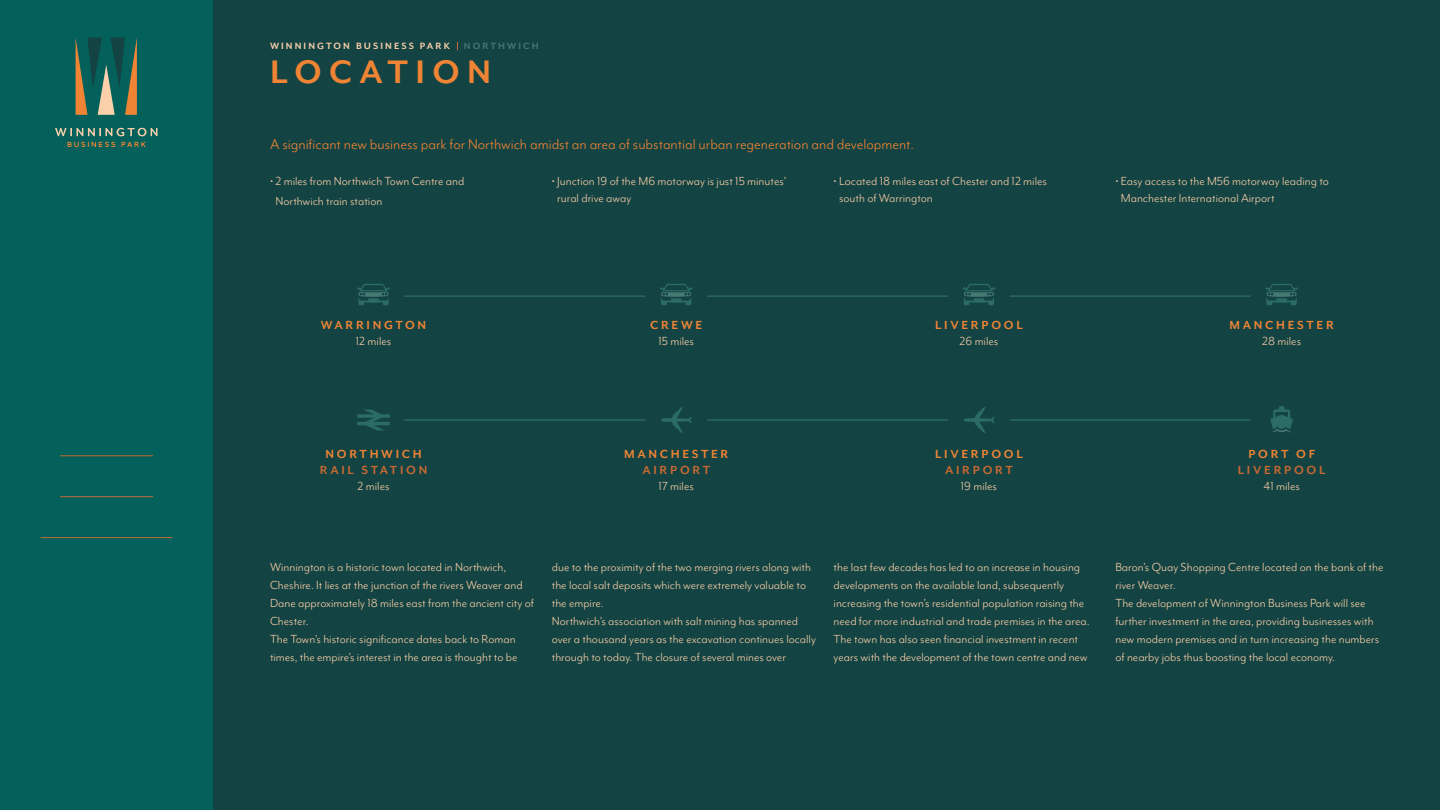
<style>
.page{position:relative;width:1440px;height:810px;background:#fff}
.page>*{position:absolute;margin:0;border:0;box-sizing:border-box;transform-origin:0 0}
.t1{font:700 37.5px "Mr Eaves Mod OT";letter-spacing:.2em;color:#f08435}
.t2{font:16.5px "Mr Eaves Mod OT";color:#f08435}
.t3{font:13.5px/18px "Mr Eaves Mod OT";color:#fbd0aa}
.t4{font:700 13.5px "Mr Eaves Mod OT";letter-spacing:.2em;color:#f08435}
.t5{font:700 13.5px "Mr Eaves Mod OT";letter-spacing:.2em;color:#c76932}
.t6{font:700 10.5px "Mr Eaves Mod OT";letter-spacing:.2em;color:#fbd0aa}
.t7{font:700 10.5px "Mr Eaves Mod OT";letter-spacing:.2em;color:#467874}
</style>
<div class="page">
<div style="left:0;top:0;width:214px;height:810px;background:#03605a"></div>
<svg style="left:76px;top:38px;width:61px;height:77px;background:#486c56"></svg>
<svg style="left:55px;top:128px;width:103px;height:8px"></svg>
<svg style="left:68px;top:142px;width:78px;height:5px"></svg>
<div style="left:214px;top:0;width:1226px;height:810px;background:#134342"></div>
<svg style="left:357px;top:284px;width:33px;height:21px"></svg>
<svg style="left:660px;top:284px;width:33px;height:21px"></svg>
<svg style="left:963px;top:284px;width:32px;height:21px"></svg>
<svg style="left:1265px;top:284px;width:33px;height:21px"></svg>
<hr style="left:404px;top:295px;width:241px;height:2px;background:#2c6c67">
<hr style="left:707px;top:295px;width:241px;height:2px;background:#2c6c67">
<hr style="left:1010px;top:295px;width:241px;height:2px;background:#2c6c67">
<svg style="left:357px;top:409px;width:33px;height:21px"></svg>
<svg style="left:661px;top:407px;width:31px;height:26px"></svg>
<svg style="left:964px;top:407px;width:31px;height:26px"></svg>
<svg style="left:1270px;top:406px;width:23px;height:26px"></svg>
<hr style="left:404px;top:419px;width:241px;height:2px;background:#2c6c67">
<hr style="left:707px;top:419px;width:241px;height:2px;background:#2c6c67">
<hr style="left:1010px;top:419px;width:241px;height:2px;background:#2c6c67">
<hr style="left:60px;top:455px;width:93px;height:1px;background:#c76932">
<hr style="left:60px;top:496px;width:93px;height:1px;background:#c76932">
<hr style="left:40px;top:537px;width:132px;height:1px;background:#c76932">
<p class="t6" style="left:270px;top:40px;width:182px">WINNINGTON BUSINESS PARK</p>
<p class="t7" style="left:464px;top:40px;width:76px">NORTHWICH</p>
<h1 class="t1" style="left:270px;top:51px;width:223px">LOCATION</h1>
<p class="t2" style="left:270px;top:135px;width:646px">A significant new business park for Northwich amidst an area of substantial urban regeneration and development.</p>
<p class="t3" style="left:275px;top:172px;width:190px;line-height:19.5px;text-indent:-5px">• 2 miles from Northwich Town Centre and<br>Northwich train station</p>
<p class="t3" style="left:557px;top:173px;width:231px;line-height:16.5px;text-indent:-5px">• Junction 19 of the M6 motorway is just 15 minutes’ rural drive away</p>
<p class="t3" style="left:839px;top:173px;width:209px;line-height:16.5px;text-indent:-5px">• Located 18 miles east of Chester and 12 miles south of Warrington</p>
<p class="t3" style="left:1121px;top:173px;width:210px;line-height:16.5px;text-indent:-5px">• Easy access to the M56 motorway leading to<br>Manchester International Airport</p>
<p class="t4" style="left:321px;top:317px;width:107px">WARRINGTON</p>
<p class="t3" style="left:356px;top:332px;width:37px">12 miles</p>
<p class="t4" style="left:325px;top:446px;width:98px">NORTHWICH</p>
<p class="t5" style="left:320px;top:462px;width:109px">RAIL STATION</p>
<p class="t3" style="left:358px;top:477px;width:33px">2 miles</p>
<p class="t4" style="left:650px;top:317px;width:54px">CREWE</p>
<p class="t3" style="left:658px;top:332px;width:37px">15 miles</p>
<p class="t4" style="left:624px;top:446px;width:106px">MANCHESTER</p>
<p class="t5" style="left:642px;top:462px;width:69px">AIRPORT</p>
<p class="t3" style="left:659px;top:477px;width:37px">17 miles</p>
<p class="t4" style="left:935px;top:317px;width:89px">LIVERPOOL</p>
<p class="t3" style="left:960px;top:332px;width:40px">26 miles</p>
<p class="t4" style="left:935px;top:446px;width:89px">LIVERPOOL</p>
<p class="t5" style="left:945px;top:462px;width:69px">AIRPORT</p>
<p class="t3" style="left:961px;top:477px;width:38px">19 miles</p>
<p class="t4" style="left:1229px;top:317px;width:106px">MANCHESTER</p>
<p class="t3" style="left:1262px;top:332px;width:40px">28 miles</p>
<p class="t4" style="left:1248px;top:446px;width:68px">PORT OF</p>
<p class="t5" style="left:1238px;top:462px;width:89px">LIVERPOOL</p>
<p class="t3" style="left:1264px;top:477px;width:38px">41 miles</p>
<p class="t3" style="left:270px;top:558px;width:265px">Winnington is a historic town located in Northwich, Cheshire. It lies at the junction of the rivers Weaver and Dane approximately 18 miles east from the ancient city of Chester.<br>The Town’s historic significance dates back to Roman times, the empire’s interest in the area is thought to be</p>
<p class="t3" style="left:552px;top:558px;width:266px">due to the proximity of the two merging rivers along with the local salt deposits which were extremely valuable to the empire.<br>Northwich’s association with salt mining has spanned over a thousand years as the excavation continues locally through to today. The closure of several mines over</p>
<p class="t3" style="left:834px;top:558px;width:257px">the last few decades has led to an increase in housing developments on the available land, subsequently increasing the town’s residential population raising the need for more industrial and trade premises in the area.<br>The town has also seen financial investment in recent years with the development of the town centre and new</p>
<p class="t3" style="left:1115px;top:558px;width:270px">Baron’s Quay Shopping Centre located on the bank of the river Weaver.<br>The development of Winnington Business Park will see further investment in the area, providing businesses with new modern premises and in turn increasing the numbers of nearby jobs thus boosting the local economy.</p>
</div>
